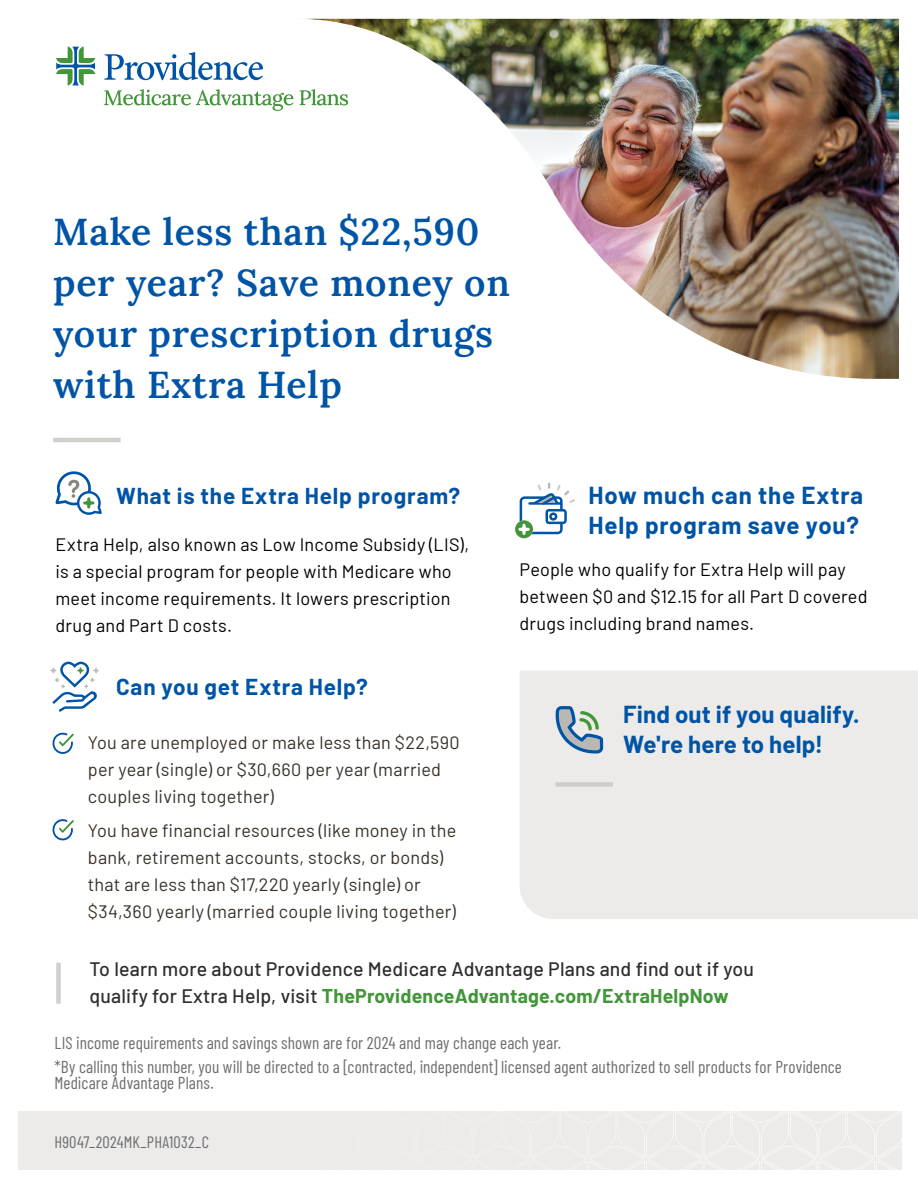
<style>
.page{position:relative;width:918px;height:1188px;background:#fff}
.page>*{position:absolute;margin:0;border:0;box-sizing:border-box;transform-origin:0 0}
.t1{font:600 37.5px/51px "Lora";letter-spacing:.02em;color:#0054a6}
.t2{font:700 24px/30px "Barlow";letter-spacing:.035em;color:#0054a6}
.t3{font:700 24px/30px "Barlow";letter-spacing:.015em;color:#0054a6}
.t4{font:700 22.5px "Barlow";letter-spacing:.035em;color:#0054a6}
.t5{font:500 19.5px/27px "Barlow";letter-spacing:.01em;color:#2e2e2f}
.t6{font:18px/27px "Barlow";letter-spacing:.01em;color:#393129}
.t7{font:18px/27px "Barlow";letter-spacing:.01em;color:#000}
.t8{font:17.25px/23.2px "Barlow Condensed";letter-spacing:.005em;color:#6d6e71}
.t9{font:16.5px "Barlow Condensed";letter-spacing:.01em;color:#6d6e71}
.s1{font-weight:700;color:#439539}
</style>
<div class="page">
<svg style="left:104px;top:89px;width:190px;height:22px"></svg>
<svg style="left:104px;top:52px;width:159px;height:28px"></svg>
<svg style="left:56px;top:47px;width:39px;height:39px"></svg>
<img style="left:299px;top:19px;width:600px;height:360px">
<hr style="left:53px;top:438px;width:68px;height:4px;background:#d2d0cc">
<div style="left:520px;top:671px;width:398px;height:248px;background:#ecebe9"></div>
<div style="left:555px;top:782px;width:58px;height:5px;background:#cecdc9"></div>
<svg style="left:55px;top:471px;width:47px;height:44px"></svg>
<div style="left:18px;top:1112px;width:884px;height:58px;background:#ecebe9"></div>
<svg style="left:214px;top:1111px;width:688px;height:59px"></svg>
<svg style="left:52px;top:732px;width:22px;height:22px"></svg>
<svg style="left:52px;top:819px;width:22px;height:22px"></svg>
<svg style="left:51px;top:662px;width:48px;height:50px"></svg>
<svg style="left:515px;top:483px;width:60px;height:55px"></svg>
<div style="left:56px;top:963px;width:5px;height:41px;background:#d2d0cc"></div>
<svg style="left:555px;top:706px;width:48px;height:48px;background:#a1b7c2"></svg>
<h1 class="t1" style="left:53px;top:204px;width:458px">Make less than $22,590 per year? Save money on your prescription drugs with Extra Help</h1>
<p class="t4" style="left:116px;top:479px;width:346px">What is the Extra Help program?</p>
<p class="t7" style="left:56px;top:530px;width:415px">Extra Help, also known as Low Income Subsidy (LIS), is a special program for people with Medicare who meet income requirements. It lowers prescription drug and Part D costs.</p>
<p class="t4" style="left:116px;top:670px;width:253px">Can you get Extra Help?</p>
<p class="t6" style="left:88px;top:727px;width:373px">You are unemployed or make less than $22,590 per year (single) or $30,660 per year (married couples living together)</p>
<p class="t6" style="left:88px;top:815px;width:370px">You have financial resources (like money in the bank, retirement accounts, stocks, or bonds) that are less than $17,220 yearly (single) or $34,360 yearly (married couple living together)</p>
<h2 class="t2" style="left:589px;top:479px;width:276px">How much can the Extra<br>Help program save you?</h2>
<p class="t7" style="left:520px;top:554px;width:350px">People who qualify for Extra Help will pay between $0 and $12.15 for all Part D covered drugs including brand names.</p>
<h2 class="t3" style="left:623px;top:698px;width:238px">Find out if you qualify.<br>We're here to help!</h2>
<p class="t5" style="left:89px;top:954px;width:666px">To learn more about Providence Medicare Advantage Plans and find out if you qualify for Extra Help, visit <span class="s1">TheProvidenceAdvantage.com/ExtraHelpNow</span></p>
<p class="t8" style="left:55px;top:1030px;width:789px">LIS income requirements and savings shown are for 2024 and may change each year.<br>*By calling this number, you will be directed to a [contracted, independent] licensed agent authorized to sell products for Providence</p>
<p class="t8" style="left:55px;top:1070px;width:161px">Medicare Advantage Plans.</p>
<p class="t9" style="left:55px;top:1130px;width:156px">H9047_2024MK_PHA1032_C</p>
</div>
